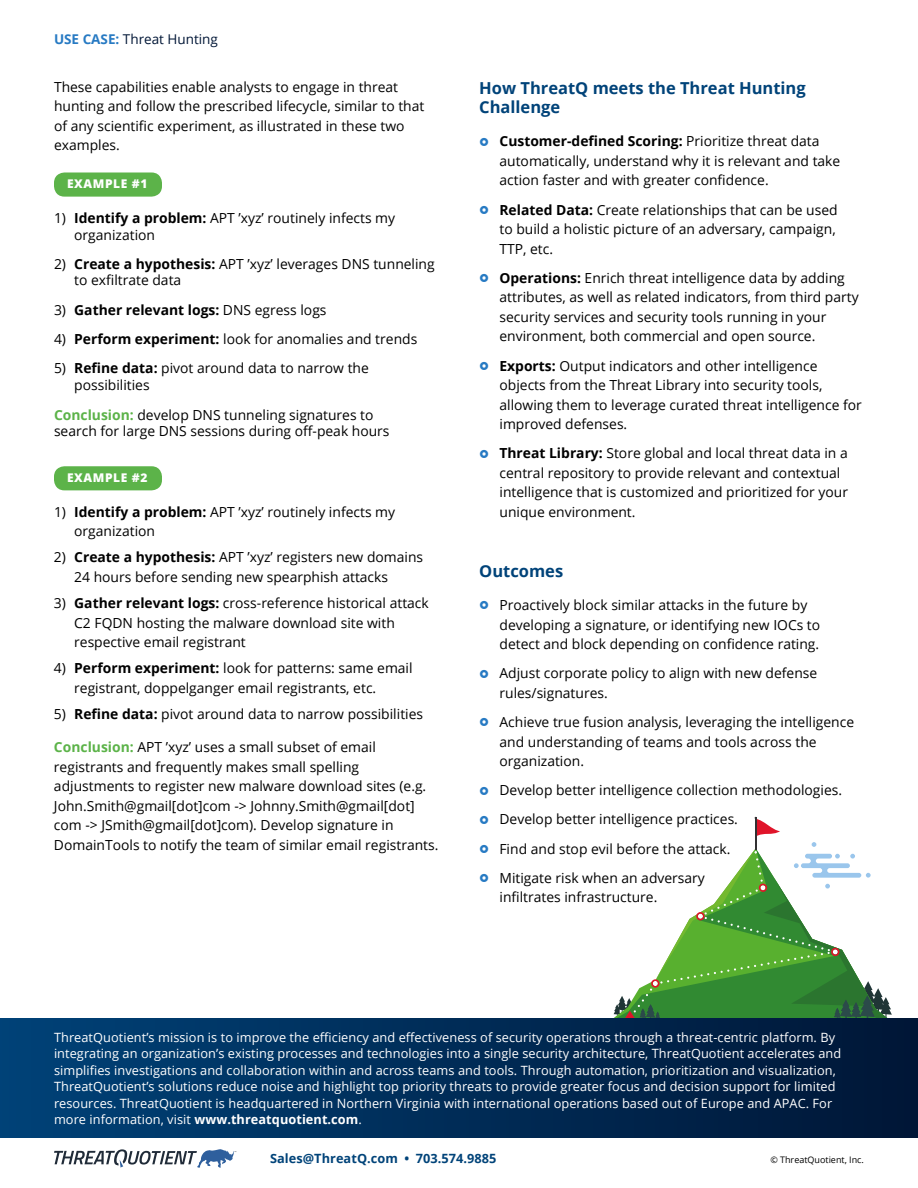
<style>
.page{position:relative;width:918px;height:1188px;background:#fff}
.page>*{position:absolute;margin:0;border:0;box-sizing:border-box;transform-origin:0 0}
.t1{font:700 16.5px/19.8px "Open Sans";color:#004379}
.t2{font:13.8px/19.5px "Open Sans";color:#000}
.t3{font:700 13.8px "Open Sans";color:#000}
.t4{font:13.5px "Open Sans";color:#001636}
.t5{font:12.75px/16.5px "Open Sans";letter-spacing:.005em;color:#fff}
.t6{font:700 12.75px "Open Sans";letter-spacing:.005em;color:#004379}
.t7{font:800 12px "Open Sans";letter-spacing:.05em;color:#fff}
.t8{font:9px "Open Sans";color:#000}
.s1{font-weight:700;color:#277ac3}
.s2{font-weight:700}
.s3{font-weight:400}
.s4{font-weight:700;color:#5cb349}
</style>
<div class="page">
<div style="left:54px;top:172px;width:108px;height:25px;background:#5cb349;border-radius:10px"></div>
<div style="left:54px;top:466px;width:108px;height:24px;background:#5cb349;border-radius:10px"></div>
<svg style="left:614px;top:817px;width:278px;height:201px"></svg>
<svg style="left:54px;top:1149px;width:182px;height:19px"></svg>
<div style="left:0;top:1018px;width:918px;height:120px;background:linear-gradient(to right,#004278,#001636)"></div>
<p class="t4" style="left:54px;top:30px;width:165px"><span class="s1">USE CASE:</span> Threat Hunting</p>
<p class="t2" style="left:54px;top:77px;width:372px">These capabilities enable analysts to engage in threat hunting and follow the prescribed lifecycle, similar to that of any scientific experiment, as illustrated in these two examples.</p>
<p class="t7" style="left:67px;top:175px;width:82px">EXAMPLE #1</p>
<p class="t2" style="left:74px;top:209px;width:322px;line-height:16.6px;text-indent:-20px">1) <span class="s2">Identify a problem:</span> APT ’xyz’ routinely infects my organization</p>
<p class="t2" style="left:74px;top:255px;width:362px;line-height:16.6px;text-indent:-20px">2) <span class="s2">Create a hypothesis:</span> APT ’xyz’ leverages DNS tunneling to exfiltrate data</p>
<p class="t3" style="left:54px;top:300px;width:274px"><span class="s3">3)</span> Gather relevant logs: <span class="s3">DNS egress logs</span></p>
<p class="t2" style="left:54px;top:329px;width:365px">4) <span class="s2">Perform experiment:</span> look for anomalies and trends</p>
<p class="t2" style="left:74px;top:359px;width:296px;line-height:16.6px;text-indent:-20px">5) <span class="s2">Refine data:</span> pivot around data to narrow the possibilities</p>
<p class="t2" style="left:54px;top:406px;width:337px;line-height:16.6px"><span class="s4">Conclusion:</span> develop DNS tunneling signatures to search for large DNS sessions during off-peak hours</p>
<p class="t7" style="left:67px;top:469px;width:82px">EXAMPLE #2</p>
<p class="t2" style="left:74px;top:502px;width:322px;text-indent:-20px">1) <span class="s2">Identify a problem:</span> APT ’xyz’ routinely infects my organization</p>
<p class="t2" style="left:74px;top:547px;width:350px;text-indent:-20px">2) <span class="s2">Create a hypothesis:</span> APT ’xyz’ registers new domains<br>24 hours before sending new spearphish attacks</p>
<p class="t2" style="left:74px;top:593px;width:356px;text-indent:-20px">3) <span class="s2">Gather relevant logs:</span> cross-reference historical attack<br>C2 FQDN hosting the malware download site with respective email registrant</p>
<p class="t2" style="left:74px;top:658px;width:340px;text-indent:-20px">4) <span class="s2">Perform experiment:</span> look for patterns: same email registrant, doppelganger email registrants, etc.</p>
<p class="t2" style="left:54px;top:704px;width:371px">5) <span class="s2">Refine data:</span> pivot around data to narrow possibilities</p>
<p class="t2" style="left:54px;top:737px;width:386px"><span class="s4">Conclusion:</span> APT ’xyz’ uses a small subset of email registrants and frequently makes small spelling adjustments to register new malware download sites (e.g.<br>John.Smith@gmail[dot]com -&gt; Johnny.Smith@gmail[dot] com -&gt; JSmith@gmail[dot]com). Develop signature in DomainTools to notify the team of similar email registrants.</p>
<p class="t1" style="left:479px;top:77px;width:328px">How ThreatQ meets the Threat Hunting<br>Challenge</p>
<p class="t2" style="left:500px;top:131px;width:342px"><span class="s2">Customer-defined Scoring:</span> Prioritize threat data automatically, understand why it is relevant and take action faster and with greater confidence.</p>
<p class="t2" style="left:500px;top:200px;width:340px"><span class="s2">Related Data:</span> Create relationships that can be used to build a holistic picture of an adversary, campaign,<br>TTP, etc.</p>
<p class="t2" style="left:500px;top:268px;width:361px"><span class="s2">Operations:</span> Enrich threat intelligence data by adding attributes, as well as related indicators, from third party security services and security tools running in your environment, both commercial and open source.</p>
<p class="t2" style="left:500px;top:355px;width:364px"><span class="s2">Exports:</span> Output indicators and other intelligence objects from the Threat Library into security tools, allowing them to leverage curated threat intelligence for improved defenses.</p>
<p class="t2" style="left:500px;top:443px;width:350px"><span class="s2">Threat Library:</span> Store global and local threat data in a central repository to provide relevant and contextual intelligence that is customized and prioritized for your unique environment.</p>
<p class="t1" style="left:479px;top:561px;width:85px">Outcomes</p>
<p class="t2" style="left:500px;top:595px;width:322px">Proactively block similar attacks in the future by developing a signature, or identifying new IOCs to detect and block depending on confidence rating.</p>
<p class="t2" style="left:500px;top:663px;width:319px">Adjust corporate policy to align with new defense rules/signatures.</p>
<p class="t2" style="left:500px;top:712px;width:356px">Achieve true fusion analysis, leveraging the intelligence and understanding of teams and tools across the organization.</p>
<p class="t2" style="left:500px;top:775px;width:344px;line-height:29.2px">Develop better intelligence collection methodologies.<br>Develop better intelligence practices.<br>Find and stop evil before the attack.<br>Mitigate risk when an adversary</p>
<p class="t2" style="left:500px;top:887px;width:159px">infiltrates infrastructure.</p>
<p class="t5" style="left:54px;top:1029px;width:789px">ThreatQuotient’s mission is to improve the efficiency and effectiveness of security operations through a threat-centric platform. By integrating an organization’s existing processes and technologies into a single security architecture, ThreatQuotient accelerates and simplifies investigations and collaboration within and across teams and tools. Through automation, prioritization and visualization, ThreatQuotient’s solutions reduce noise and highlight top priority threats to provide greater focus and decision support for limited resources. ThreatQuotient is headquartered in Northern Virginia with international operations based out of Europe and APAC. For more information, visit <span class="s2">www.threatquotient.com</span>.</p>
<p class="t6" style="left:270px;top:1150px;width:228px">Sales@ThreatQ.com • 703.574.9885</p>
<p class="t8" style="left:770px;top:1154px;width:95px">© ThreatQuotient, Inc.</p>
</div>
